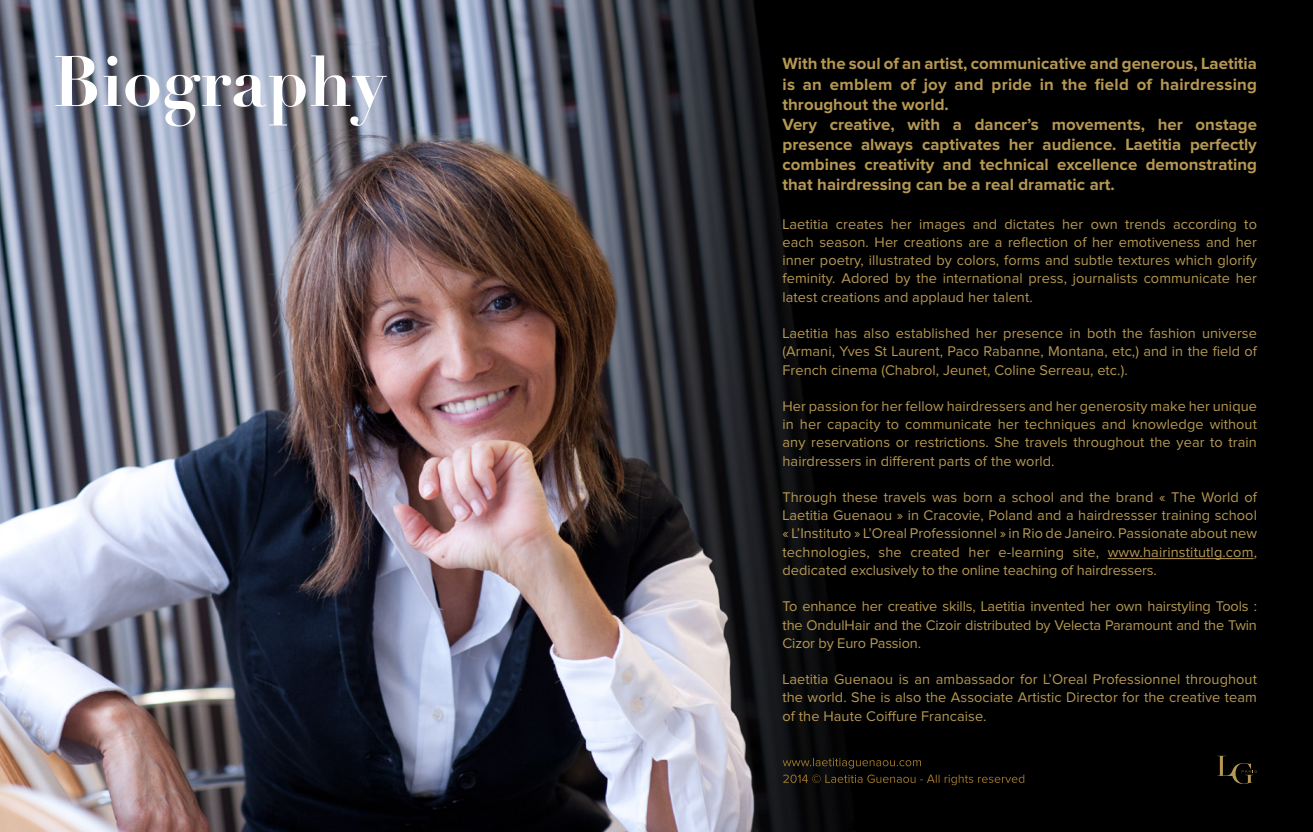
<style>
.page{position:relative;width:1313px;height:832px;background:#fff}
.page>*{position:absolute;margin:0;border:0;box-sizing:border-box;transform-origin:0 0}
.t1{font:700 70px "Didot";color:#fff}
.t2{font:700 16.8px/20.1px "Proxima Nova";color:#b69853}
.t3{font:14.53px/18.2px "Proxima Nova";letter-spacing:.005em;color:#b69853;text-align:justify}
</style>
<div class="page">
<div style="left:0;top:0;width:1312px;height:831px;background:#000"></div>
<img style="left:0;top:0;width:853px;height:831px">
<hr style="left:1107px;top:558px;width:146px;height:1px;background:#b69853">
<svg style="left:1217px;top:755px;width:39px;height:28px"></svg>
<svg style="left:783px;top:774px;width:241px;height:11px"></svg>
<svg style="left:782px;top:757px;width:139px;height:11px"></svg>
<h1 class="t1" style="left:53px;top:37px;width:335px">Biography</h1>
<p class="t2" style="left:782px;top:54px;width:476px">With the soul of an artist, communicative and generous, Laetitia is an emblem of joy and pride in the field of hairdressing throughout the world.<br>Very creative, with a dancer’s movements, her onstage presence always captivates her audience. Laetitia perfectly combines creativity and technical excellence demonstrating that hairdressing can be a real dramatic art.</p>
<p class="t3" style="left:782px;top:215px;width:476px">Laetitia creates her images and dictates her own trends according to each season. Her creations are a reflection of her emotiveness and her inner poetry, illustrated by colors, forms and subtle textures which glorify feminity. Adored by the international press, journalists communicate her latest creations and applaud her talent.</p>
<p class="t3" style="left:782px;top:324px;width:476px">Laetitia has also established her presence in both the fashion universe (Armani, Yves St Laurent, Paco Rabanne, Montana, etc,) and in the field of French cinema (Chabrol, Jeunet, Coline Serreau, etc.).</p>
<p class="t3" style="left:782px;top:397px;width:476px">Her passion for her fellow hairdressers and her generosity make her unique in her capacity to communicate her techniques and knowledge without any reservations or restrictions. She travels throughout the year to train hairdressers in different parts of the world.</p>
<p class="t3" style="left:782px;top:488px;width:476px">Through these travels was born a school and the brand « The World of Laetitia Guenaou » in Cracovie, Poland and a hairdressser training school « L’Instituto » L’Oreal Professionnel » in Rio de Janeiro. Passionate about new technologies, she created her e-learning site, www.hairinstitutlg.com, dedicated exclusively to the online teaching of hairdressers.</p>
<p class="t3" style="left:782px;top:597px;width:476px">To enhance her creative skills, Laetitia invented her own hairstyling Tools : the OndulHair and the Cizoir distributed by Velecta Paramount and the Twin Cizor by Euro Passion.</p>
<p class="t3" style="left:782px;top:670px;width:476px">Laetitia Guenaou is an ambassador for L’Oreal Professionnel throughout the world. She is also the Associate Artistic Director for the creative team of the Haute Coiffure Francaise.</p>
</div>
